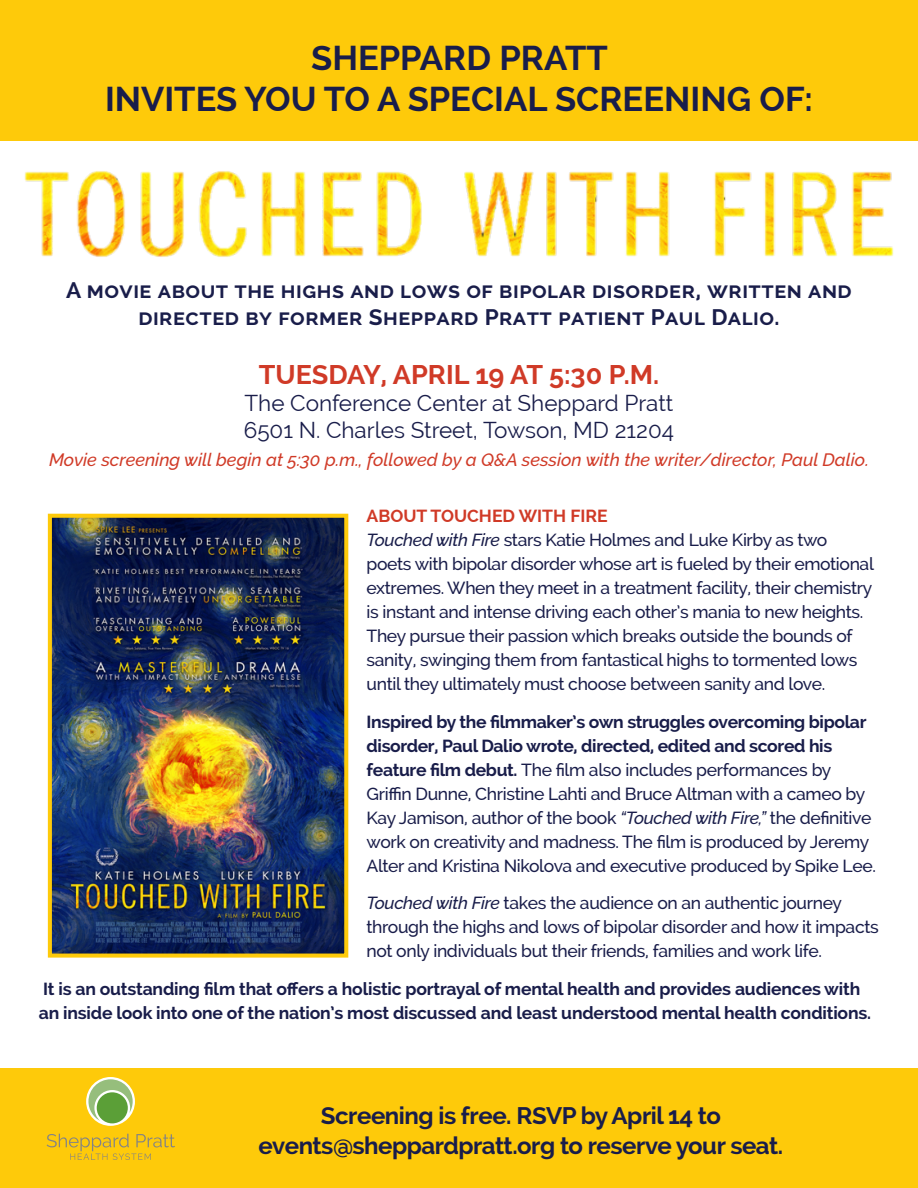
<style>
.page{position:relative;width:918px;height:1188px;background:#fff}
.page>*{position:absolute;margin:0;border:0;box-sizing:border-box;transform-origin:0 0}
.t1{font:700 34.5px/41.4px "Raleway";color:#191d4a;text-align:center}
.t2{font:700 27px "Raleway";color:#d03a27}
.t3{font:700 24px/30px "Raleway";letter-spacing:-.02em;color:#191d4a;text-align:center}
.t4{font:700 22.5px/27px "Raleway";letter-spacing:.02em;color:#191d4a;text-align:center}
.t5{font:22.5px "Raleway";color:#191d4a}
.t6{font:italic 500 18px "Raleway";color:#d03a27}
.t7{font:500 17.55px/24px "Raleway";letter-spacing:-.02em;color:#191d4a}
.t8{font:700 17.55px/24px "Raleway";letter-spacing:-.01em;color:#191d4a}
.t9{font:700 17.55px "Raleway";color:#d03a27}
.s1{font-style:italic}
.s2{font-weight:700}
</style>
<div class="page">
<div style="left:0;top:0;width:918px;height:140px;background:#feca0a"></div>
<img style="left:24px;top:171px;width:870px;height:86px">
<div style="left:0;top:1068px;width:918px;height:120px;background:#feca0a"></div>
<img style="left:53px;top:519px;width:290px;height:434px">
<div style="left:48px;top:514px;width:300px;height:444px;border:4px solid #feca0a"></div>
<svg style="left:47px;top:1134px;width:128px;height:26px"></svg>
<svg style="left:86px;top:1077px;width:49px;height:49px"></svg>
<div style="left:97px;top:1092px;width:31px;height:31px;background:#5b9f37;border-radius:50%"></div>
<svg style="left:88px;top:1079px;width:45px;height:42px"></svg>
<p class="t1" style="left:105px;top:37px;width:709px">SHEPPARD PRATT<br>INVITES YOU TO A SPECIAL SCREENING OF:</p>
<p class="t4" style="left:66px;top:276px;width:787px">A movie about the highs and lows of bipolar disorder, written and directed by former Sheppard Pratt patient Paul Dalio.</p>
<p class="t2" style="left:259px;top:359px;width:402px">TUESDAY, APRIL 19 AT 5:30 P.M.</p>
<p class="t5" style="left:245px;top:390px;width:430px">The Conference Center at Sheppard Pratt</p>
<p class="t5" style="left:244px;top:417px;width:432px">6501 N. Charles Street, Towson, MD 21204</p>
<p class="t6" style="left:49px;top:450px;width:821px">Movie screening will begin at 5:30 p.m., followed by a Q&amp;A session with the writer/director, Paul Dalio.</p>
<p class="t9" style="left:367px;top:506px;width:243px">ABOUT TOUCHED WITH FIRE</p>
<p class="t7" style="left:367px;top:528px;width:509px"><span class="s1">Touched with Fire</span> stars Katie Holmes and Luke Kirby as two poets with bipolar disorder whose art is fueled by their emotional extremes. When they meet in a treatment facility, their chemistry is instant and intense driving each other’s mania to new heights.<br>They pursue their passion which breaks outside the bounds of sanity, swinging them from fantastical highs to tormented lows until they ultimately must choose between sanity and love.</p>
<p class="t7" style="left:367px;top:710px;width:511px"><span class="s2">Inspired by the filmmaker’s own struggles overcoming bipolar disorder, Paul Dalio wrote, directed, edited and scored his feature film debut.</span> The film also includes performances by Griffin Dunne, Christine Lahti and Bruce Altman with a cameo by Kay Jamison, author of the book <span class="s1">“Touched with Fire,”</span> the definitive work on creativity and madness. The film is produced by Jeremy Alter and Kristina Nikolova and executive produced by Spike Lee.</p>
<p class="t7" style="left:367px;top:891px;width:514px"><span class="s1">Touched with Fire</span> takes the audience on an authentic journey through the highs and lows of bipolar disorder and how it impacts not only individuals but their friends, families and work life.</p>
<p class="t8" style="left:39px;top:977px;width:834px">It is an outstanding film that offers a holistic portrayal of mental health and provides audiences with an inside look into one of the nation’s most discussed and least understood mental health conditions.</p>
<p class="t3" style="left:259px;top:1101px;width:526px">Screening is free. RSVP by April 14 to events@sheppardpratt.org to reserve your seat.</p>
</div>
